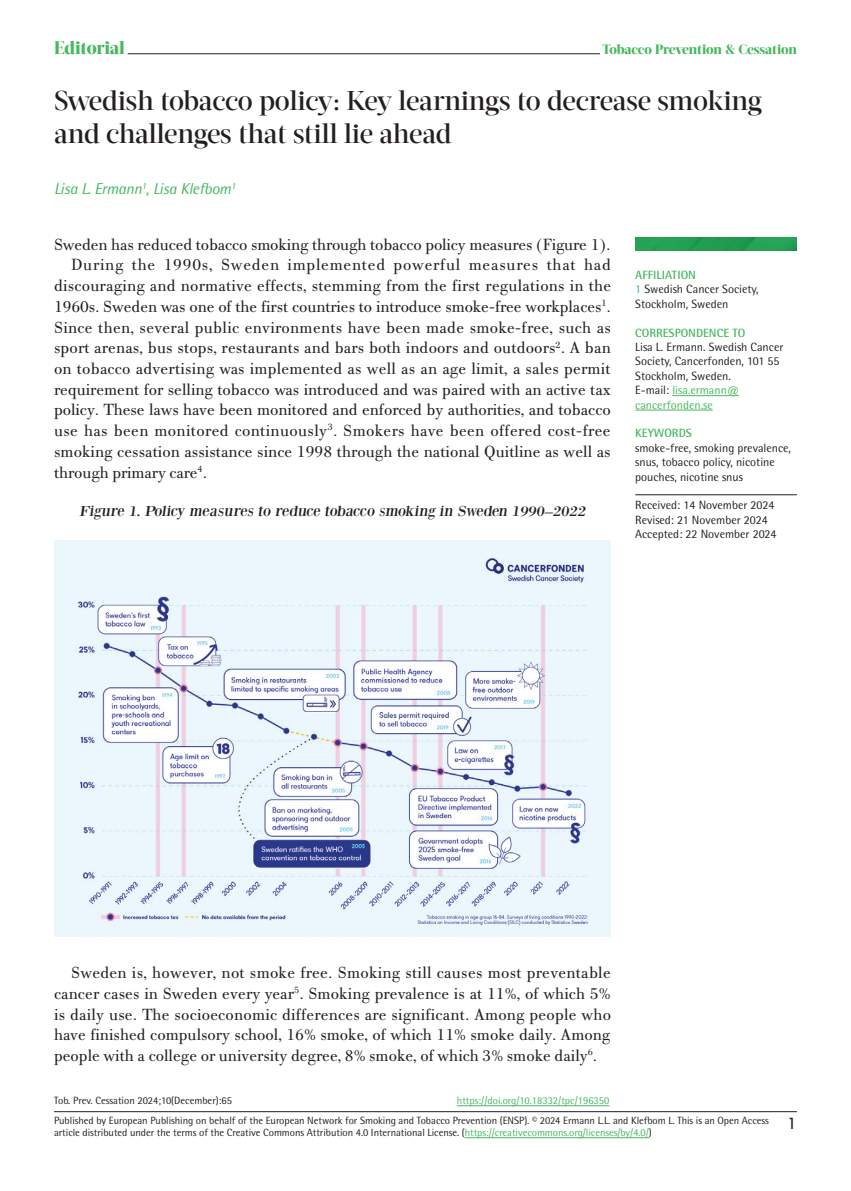
<style>
.page{position:relative;width:851px;height:1191px;background:#fff}
.page>*{position:absolute;margin:0;border:0;box-sizing:border-box;transform-origin:0 0}
.t1{font:500 27px/32.4px "Acta Display W04";letter-spacing:-.015em;color:#231f20}
.t2{font:800 18px "Acta Display W04";letter-spacing:-.01em;color:#46b85f}
.t3{font:18px "Tw Cen";color:#231f20}
.t4{font:17.25px/20.7px "PF Bodoni Text";color:#231f20;text-align:justify}
.t5{font:17.25px "PF Bodoni Text";letter-spacing:.02em;color:#231f20}
.t6{font:17.25px "PF Bodoni Text";letter-spacing:.045em;color:#231f20}
.t7{font:italic 15.75px "Rotis Semi Sans Hel";letter-spacing:-.015em;color:#46b85f}
.t8{font:15px "Bodoni XT";color:#231f20;scale:1.1 1}
.t9{font:800 13.5px "Acta Display W04";letter-spacing:-.01em;color:#46b85f}
.t10{font:12px/14.4px "Rotis Semi Sans Hel";color:#231f20}
.t11{font:700 12px "Rotis Semi Sans Hel";color:#46b85f}
.t12{font:10.5px/12.6px "Rotis Semi Sans Hel";letter-spacing:-.005em;color:#231f20}
.t13{font:10.5px "Rotis Semi Sans Hel";color:#46b85f}
.s1{font-weight:700;color:#46b85f}
.s2{color:#46b85f}
</style>
<div class="page">
<hr style="left:128px;top:53px;width:472px;height:1px;background:#231f20">
<hr style="left:54px;top:1111px;width:742px;height:1px;background:#231f20">
<hr style="left:464px;top:1137px;width:184px;height:1px;background:#46b85f">
<img style="left:54px;top:540px;width:556px;height:397px">
<hr style="left:672px;top:395px;width:66px;height:1px;background:#46b85f">
<hr style="left:635px;top:410px;width:77px;height:1px;background:#46b85f">
<div style="left:635px;top:237px;width:161px;height:13px;background:#24a053"></div>
<hr style="left:635px;top:494px;width:161px;height:1px;background:#231f20">
<hr style="left:457px;top:1105px;width:152px;height:1px;background:#46b85f">
<div style="left:71px;top:546px;width:316px;height:47px;background:#ebf7fc"></div>
<p class="t2" style="left:54px;top:36px;width:72px">Editorial</p>
<p class="t9" style="left:602px;top:41px;width:196px">Tobacco Prevention &amp; Cessation</p>
<h1 class="t1" style="left:54px;top:85px;width:709px">Swedish tobacco policy: Key learnings to decrease smoking and challenges that still lie ahead</h1>
<p class="t7" style="left:54px;top:179px;width:183px">Lisa L. Ermann<sup>1</sup>, Lisa Klefbom<sup>1</sup></p>
<p class="t4" style="left:54px;top:234px;width:557px">Sweden has reduced tobacco smoking through tobacco policy measures (Figure 1).</p>
<p class="t6" style="left:71px;top:255px;width:541px">During the 1990s, Sweden implemented powerful measures that had</p>
<p class="t4" style="left:54px;top:275px;width:558px">discouraging and normative effects, stemming from the first regulations in the</p>
<p class="t4" style="left:54px;top:296px;width:558px">1960s. Sweden was one of the first countries to introduce smoke-free workplaces<sup>1</sup>.</p>
<p class="t4" style="left:54px;top:317px;width:558px">Since then, several public environments have been made smoke-free, such as</p>
<p class="t4" style="left:54px;top:338px;width:558px">sport arenas, bus stops, restaurants and bars both indoors and outdoors<sup>2</sup>. A ban</p>
<p class="t4" style="left:54px;top:358px;width:558px">on tobacco advertising was implemented as well as an age limit, a sales permit</p>
<p class="t4" style="left:54px;top:379px;width:558px">requirement for selling tobacco was introduced and was paired with an active tax</p>
<p class="t4" style="left:54px;top:400px;width:558px">policy. These laws have been monitored and enforced by authorities, and tobacco</p>
<p class="t5" style="left:54px;top:421px;width:558px">use has been monitored continuously<sup>3</sup>. Smokers have been offered cost-free</p>
<p class="t4" style="left:54px;top:441px;width:558px">smoking cessation assistance since 1998 through the national Quitline as well as</p>
<p class="t4" style="left:54px;top:462px;width:154px">through primary care<sup>4</sup>.</p>
<p class="t8" style="left:79px;top:502px;width:464px">Figure 1. Policy measures to reduce tobacco smoking in Sweden 1990–2022</p>
<p class="t10" style="left:635px;top:267px;width:125px"><span class="s1">AFFILIATION<br></span><span class="s2">1</span> Swedish Cancer Society,<br>Stockholm, Sweden</p>
<p class="t11" style="left:635px;top:325px;width:111px">CORRESPONDENCE TO</p>
<p class="t10" style="left:635px;top:339px;width:150px">Lisa L. Ermann. Swedish Cancer<br>Society, Cancerfonden, 101 55<br>Stockholm, Sweden.<br>E-mail: <span class="s2">lisa.ermann@ cancerfonden.se</span></p>
<p class="t11" style="left:635px;top:426px;width:58px">KEYWORDS</p>
<p class="t10" style="left:635px;top:440px;width:157px">smoke-free, smoking prevalence, snus, tobacco policy, nicotine pouches, nicotine snus</p>
<p class="t10" style="left:635px;top:498px;width:143px">Received: 14 November 2024<br>Revised: 21 November 2024<br>Accepted: 22 November 2024</p>
<p class="t4" style="left:54px;top:962px;width:558px;text-indent:17px">Sweden is, however, not smoke free. Smoking still causes most preventable cancer cases in Sweden every year<sup>5</sup>. Smoking prevalence is at 11%, of which 5% is daily use. The socioeconomic differences are significant. Among people who have finished compulsory school, 16% smoke, of which 11% smoke daily. Among people with a college or university degree, 8% smoke, of which 3% smoke daily<sup>6</sup>.</p>
<p class="t12" style="left:54px;top:1094px;width:179px">Tob. Prev. Cessation 2024;10(December):65</p>
<p class="t13" style="left:457px;top:1094px;width:154px">https://doi.org/10.18332/tpc/196350</p>
<p class="t12" style="left:54px;top:1113px;width:716px">Published by European Publishing on behalf of the European Network for Smoking and Tobacco Prevention (ENSP). © 2024 Ermann L.L. and Klefbom L. This is an Open Access article distributed under the terms of the Creative Commons Attribution 4.0 International License. (<span class="s2">https://creativecommons.org/licenses/by/4.0/</span>)</p>
<p class="t3" style="left:786px;top:1112px;width:11px">1</p>
</div>
